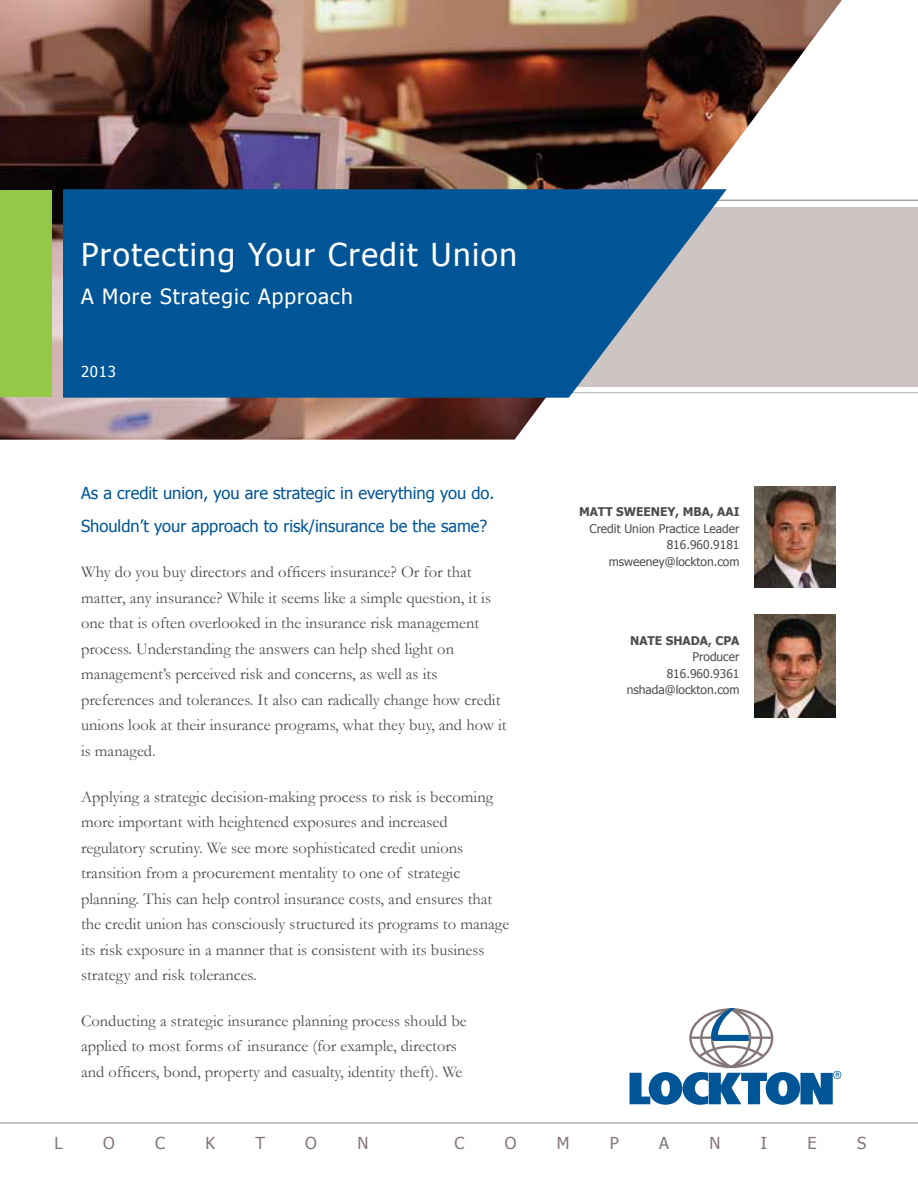
<style>
.page{position:relative;width:918px;height:1188px;background:#fff}
.page>*{position:absolute;margin:0;border:0;box-sizing:border-box;transform-origin:0 0}
.t1{font:31.5px "Tahoma";letter-spacing:.05em;color:#fff}
.t2{font:21px "Tahoma";letter-spacing:.05em;color:#fff}
.t3{font:16.5px/25.5px "Garamond";color:#4d4d4f}
.t4{font:16.5px/33px "Tahoma";color:#005596}
.t5{font:16.5px "Tahoma";color:#857777}
.t6{font:15px "Tahoma";color:#fff}
.t7{font:12px/16.5px "Tahoma";color:#4d4d4f;text-align:right}
.t8{font:700 12px "Tahoma";color:#4d4d4f}
</style>
<div class="page">
<hr style="left:148px;top:200px;width:770px;height:1px;background:#857777">
<hr style="left:212px;top:392px;width:706px;height:1px;background:#bab1b1">
<div style="left:108px;top:207px;width:810px;height:179px;background:#ccc5c4"></div>
<img style="left:0;top:0;width:842px;height:440px">
<svg style="left:63px;top:189px;width:664px;height:209px;background:#19629b"></svg>
<div style="left:0;top:190px;width:52px;height:207px;background:#94c947"></div>
<hr style="left:0;top:1122px;width:918px;height:2px;background:#939598">
<svg style="left:630px;top:1008px;width:211px;height:97px"></svg>
<img style="left:754px;top:486px;width:81px;height:101px">
<img style="left:754px;top:615px;width:81px;height:102px">
<h1 class="t1" style="left:81px;top:233px;width:438px">Protecting Your Credit Union</h1>
<p class="t2" style="left:81px;top:283px;width:273px">A More Strategic Approach</p>
<p class="t6" style="left:81px;top:361px;width:37px">2013</p>
<p class="t4" style="left:81px;top:475px;width:415px">As a credit union, you are strategic in everything you do.<br>Shouldn’t your approach to risk/insurance be the same?</p>
<p class="t3" style="left:81px;top:559px;width:427px">Why do you buy directors and officers insurance? Or for that matter, any insurance? While it seems like a simple question, it is one that is often overlooked in the insurance risk management process. Understanding the answers can help shed light on management’s perceived risk and concerns, as well as its preferences and tolerances. It also can radically change how credit unions look at their insurance programs, what they buy, and how it is managed.</p>
<p class="t3" style="left:81px;top:783px;width:430px">Applying a strategic decision-making process to risk is becoming more important with heightened exposures and increased regulatory scrutiny. We see more sophisticated credit unions transition from a procurement mentality to one of strategic planning. This can help control insurance costs, and ensures that the credit union has consciously structured its programs to manage its risk exposure in a manner that is consistent with its business strategy and risk tolerances.</p>
<p class="t3" style="left:81px;top:1007px;width:387px">Conducting a strategic insurance planning process should be applied to most forms of insurance (for example, directors and officers, bond, property and casualty, identity theft). We</p>
<p class="t8" style="left:579px;top:504px;width:162px">MATT SWEENEY, MBA, AAI</p>
<p class="t7" style="left:589px;top:520px;width:152px">Credit Union Practice Leader<br>816.960.9181 msweeney@lockton.com</p>
<p class="t8" style="left:630px;top:632px;width:111px">NATE SHADA, CPA</p>
<p class="t7" style="left:627px;top:648px;width:114px">Producer<br>816.960.9361 nshada@lockton.com</p>
<p class="t5" style="left:55px;top:1132px;width:10px">L</p>
<p class="t5" style="left:103px;top:1132px;width:13px">O</p>
<p class="t5" style="left:155px;top:1132px;width:11px">C</p>
<p class="t5" style="left:206px;top:1132px;width:11px">K</p>
<p class="t5" style="left:256px;top:1132px;width:11px">T</p>
<p class="t5" style="left:305px;top:1132px;width:13px">O</p>
<p class="t5" style="left:357px;top:1132px;width:13px">N</p>
<p class="t5" style="left:454px;top:1132px;width:11px">C</p>
<p class="t5" style="left:505px;top:1132px;width:13px">O</p>
<p class="t5" style="left:557px;top:1132px;width:14px">M</p>
<p class="t5" style="left:610px;top:1132px;width:11px">P</p>
<p class="t5" style="left:659px;top:1132px;width:11px">A</p>
<p class="t5" style="left:709px;top:1132px;width:13px">N</p>
<p class="t5" style="left:761px;top:1132px;width:8px">I</p>
<p class="t5" style="left:807px;top:1132px;width:11px">E</p>
<p class="t5" style="left:857px;top:1132px;width:11px">S</p>
</div>
